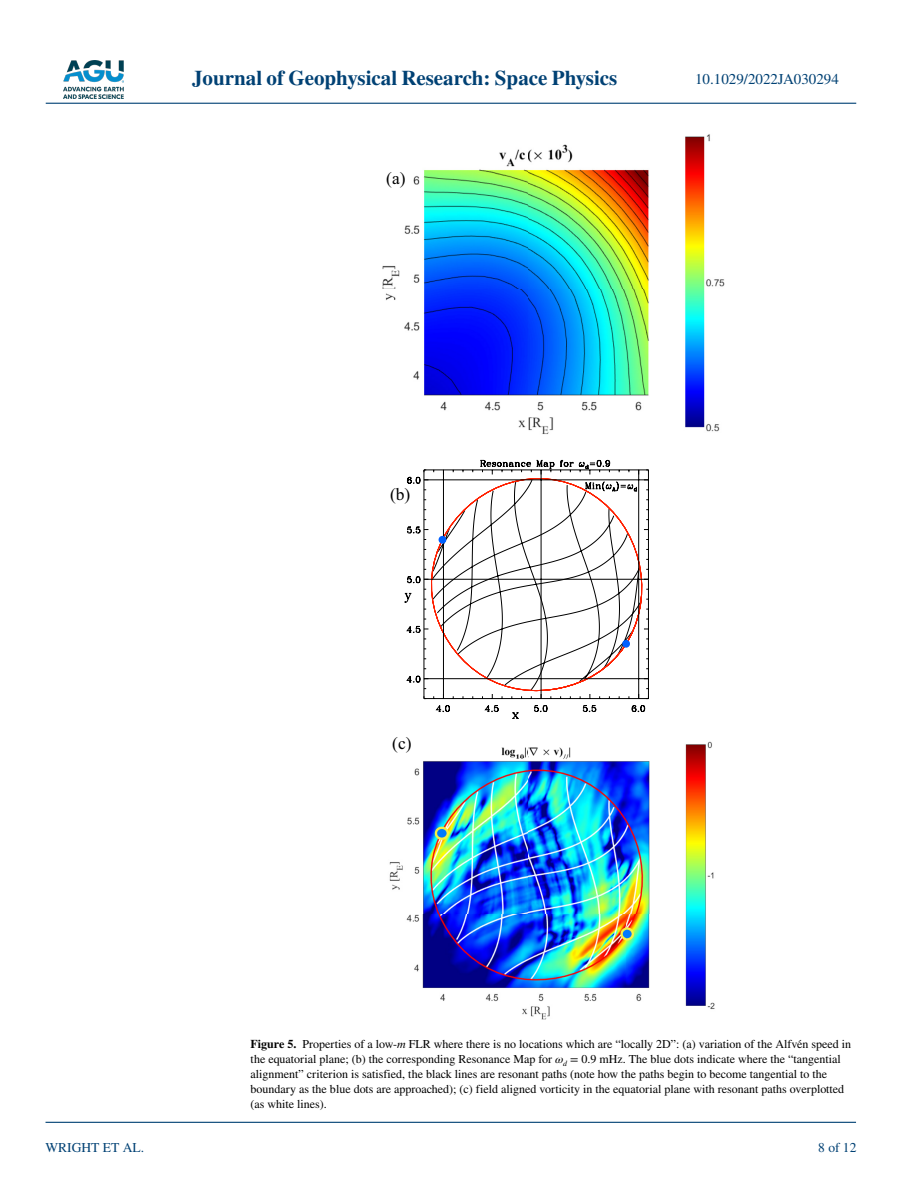
<style>
.page{position:relative;width:902px;height:1183px;background:#fff}
.page>*{position:absolute;margin:0;border:0;box-sizing:border-box;transform-origin:0 0}
.t1{font:700 21px "STIX";color:#004174}
.t2{font:17.4px "Times New Roman";color:#000}
.t3{font:15px "STIX";color:#004174}
.t4{font:13.5px "STIX";color:#004174}
.t5{font:12px/15px "STIX";color:#000}
.s1{font-weight:700}
.s2{font-style:italic}
</style>
<div class="page">
<img style="left:63px;top:60px;width:60px;height:39px">
<hr style="left:46px;top:103px;width:810px;height:1px;background:#004174">
<hr style="left:45px;top:1121px;width:810px;height:1px;background:#004174">
<img style="left:382px;top:134px;width:342px;height:884px">
<svg style="left:423px;top:469px;width:225px;height:243px"></svg>
<hr style="left:423px;top:470px;width:1px;height:228px;background:#000">
<svg style="left:407px;top:526px;width:21px;height:7px"></svg>
<svg style="left:407px;top:476px;width:21px;height:7px"></svg>
<hr style="left:648px;top:470px;width:1px;height:228px;background:#000">
<svg style="left:431px;top:478px;width:211px;height:213px"></svg>
<hr style="left:638px;top:470px;width:1px;height:228px;background:#000">
<hr style="left:540px;top:470px;width:1px;height:228px;background:#000">
<hr style="left:443px;top:470px;width:1px;height:228px;background:#000">
<hr style="left:424px;top:678px;width:224px;height:1px;background:#000">
<hr style="left:424px;top:579px;width:224px;height:1px;background:#000">
<hr style="left:424px;top:479px;width:224px;height:1px;background:#000">
<svg style="left:438px;top:535px;width:8px;height:8px"></svg>
<svg style="left:622px;top:639px;width:8px;height:8px"></svg>
<svg style="left:404px;top:576px;width:115px;height:142px"></svg>
<svg style="left:480px;top:457px;width:130px;height:12px"></svg>
<svg style="left:585px;top:481px;width:52px;height:10px"></svg>
<h1 class="t1" style="left:192px;top:66px;width:427px">Journal of Geophysical Research: Space Physics</h1>
<h2 class="t2" style="left:386px;top:166px;width:21px">(a)</h2>
<p class="t3" style="left:695px;top:69px;width:145px">10.1029/2022JA030294</p>
<h2 class="t2" style="left:390px;top:482px;width:22px">(b)</h2>
<h2 class="t2" style="left:392px;top:731px;width:21px">(c)</h2>
<p class="t4" style="left:45px;top:1138px;width:100px">WRIGHT ET AL.</p>
<p class="t5" style="left:250px;top:1036px;width:602px"><span class="s1">Figure 5.</span> Properties of a low-<span class="s2">m</span> FLR where there is no locations which are “locally 2D”: (a) variation of the Alfvén speed in the equatorial plane; (b) the corresponding Resonance Map for <span class="s2">ω</span><sub>d</sub> = 0.9 mHz. The blue dots indicate where the “tangential alignment” criterion is satisfied, the black lines are resonant paths (note how the paths begin to become tangential to the boundary as the blue dots are approached); (c) field aligned vorticity in the equatorial plane with resonant paths overplotted (as white lines).</p>
<p class="t4" style="left:818px;top:1138px;width:40px">8 of 12</p>
</div>
